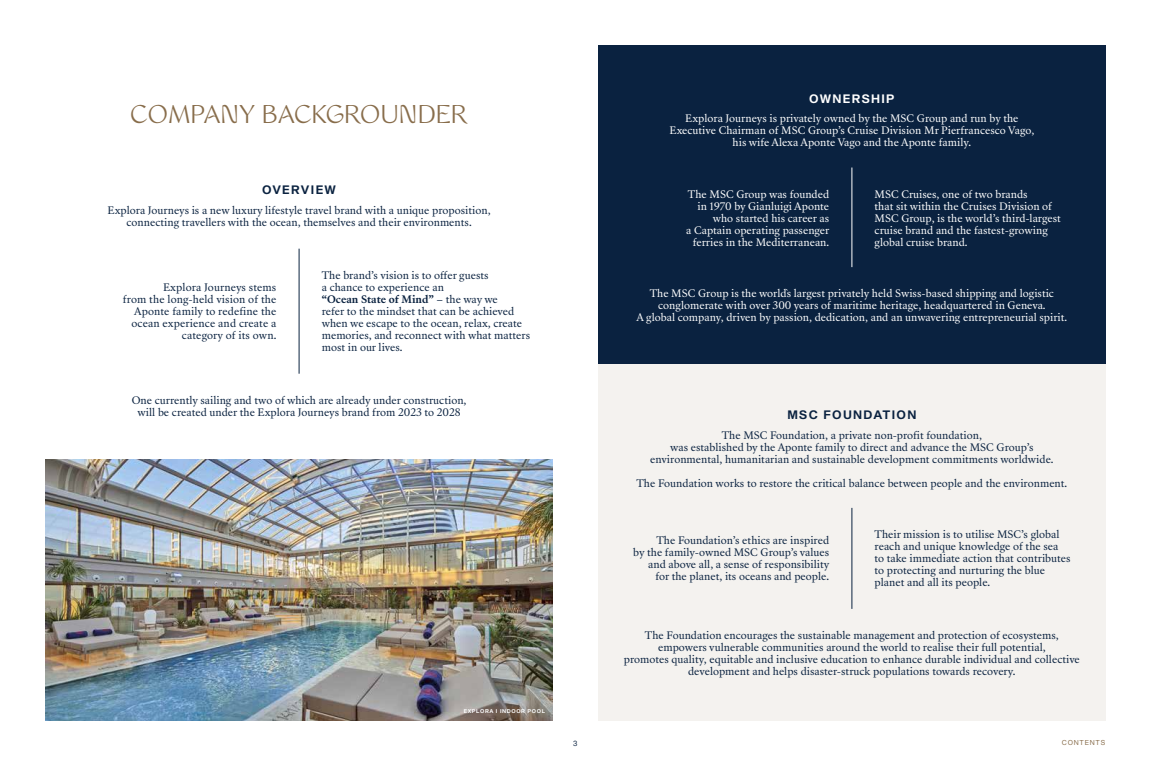
<style>
.page{position:relative;width:1151px;height:766px;background:#fff}
.page>*{position:absolute;margin:0;border:0;box-sizing:border-box;transform-origin:0 0}
.t1{font:23.4px "WT Monarch Nova";color:#886d4b}
.t2{font:300 12px "Shapiro 65";letter-spacing:.11em;color:#0a2240}
.t3{font:300 12px "Shapiro 65";letter-spacing:.11em;color:#fff}
.t4{font:10px/12px "Sang Bleu Republic";color:#0a2240;text-align:center}
.t5{font:10px/12px "Sang Bleu Republic";color:#fff;text-align:center}
.t6{font:7.5px "Shapiro 35 Feather";color:#0a2240}
.t7{font:7px "Shapiro 35 Feather";letter-spacing:.11em;color:#886d4b}
.t8{font:300 5.4px "Shapiro 65";letter-spacing:.11em;color:#fff}
.s1{font-weight:700}
</style>
<div class="page">
<img style="left:45px;top:459px;width:508px;height:261px">
<hr style="left:299px;top:248px;width:1px;height:125px;background:#0a2240">
<div style="left:598px;top:45px;width:508px;height:320px;background:#0a2240"></div>
<hr style="left:852px;top:167px;width:1px;height:100px;background:#fff">
<div style="left:598px;top:364px;width:508px;height:356px;background:#f4f2ef"></div>
<hr style="left:852px;top:507px;width:1px;height:101px;background:#0a2240">
<h1 class="t1" style="left:130px;top:99px;width:339px">COMPANY BACKGROUNDER</h1>
<p class="t2" style="left:262px;top:181px;width:76px">OVERVIEW</p>
<p class="t4" style="left:108px;top:204px;width:384px">Explora Journeys is a new luxury lifestyle travel brand with a unique proposition, connecting travellers with the ocean, themselves and their environments.</p>
<p class="t4" style="left:123px;top:281px;width:155px;text-align:right">Explora Journeys stems<br>from the long-held vision of the<br>Aponte family to redefine the ocean experience and create a category of its own.</p>
<p class="t4" style="left:322px;top:269px;width:210px;text-align:left">The brand’s vision is to offer guests<br>a chance to experience an<br><span class="s1">“Ocean State of Mind”</span> – the way we<br>refer to the mindset that can be achieved when we escape to the ocean, relax, create memories, and reconnect with what matters most in our lives.</p>
<p class="t4" style="left:132px;top:394px;width:336px">One currently sailing and two of which are already under construction, will be created under the Explora Journeys brand from 2023 to 2028</p>
<p class="t8" style="left:464px;top:707px;width:83px">EXPLORA I INDOOR POOL</p>
<p class="t6" style="left:573px;top:737px;width:6px">3</p>
<p class="t3" style="left:809px;top:90px;width:87px">OWNERSHIP</p>
<p class="t5" style="left:669px;top:113px;width:366px">Explora Journeys is privately owned by the MSC Group and run by the<br>Executive Chairman of MSC Group’s Cruise Division Mr Pierfrancesco Vago, his wife Alexa Aponte Vago and the Aponte family.</p>
<p class="t5" style="left:686px;top:188px;width:145px;text-align:right">The MSC Group was founded in 1970 by Gianluigi Aponte who started his career as<br>a Captain operating passenger ferries in the Mediterranean.</p>
<p class="t5" style="left:874px;top:188px;width:188px;text-align:left">MSC Cruises, one of two brands<br>that sit within the Cruises Division of MSC Group, is the world’s third-largest cruise brand and the fastest-growing global cruise brand.</p>
<p class="t5" style="left:637px;top:287px;width:432px">The MSC Group is the world`s largest privately held Swiss-based shipping and logistic conglomerate with over 300 years of maritime heritage, headquartered in Geneva.<br>A global company, driven by passion, dedication, and an unwavering entrepreneurial spirit.</p>
<p class="t2" style="left:787px;top:406px;width:131px">MSC FOUNDATION</p>
<p class="t4" style="left:650px;top:429px;width:405px">The MSC Foundation, a private non-profit foundation,<br>was established by the Aponte family to direct and advance the MSC Group’s environmental, humanitarian and sustainable development commitments worldwide.</p>
<p class="t4" style="left:636px;top:477px;width:432px">The Foundation works to restore the critical balance between people and the environment.</p>
<p class="t4" style="left:633px;top:534px;width:198px;text-align:right">The Foundation’s ethics are inspired<br>by the family-owned MSC Group’s values and above all, a sense of responsibility for the planet, its oceans and people.</p>
<p class="t4" style="left:874px;top:528px;width:198px;text-align:left">Their mission is to utilise MSC’s global reach and unique knowledge of the sea<br>to take immediate action that contributes to protecting and nurturing the blue planet and all its people.</p>
<p class="t4" style="left:624px;top:629px;width:458px">The Foundation encourages the sustainable management and protection of ecosystems, empowers vulnerable communities around the world to realise their full potential,<br>promotes quality, equitable and inclusive education to enhance durable individual and collective development and helps disaster-struck populations towards recovery.</p>
<p class="t7" style="left:1062px;top:737px;width:45px">CONTENTS</p>
</div>
